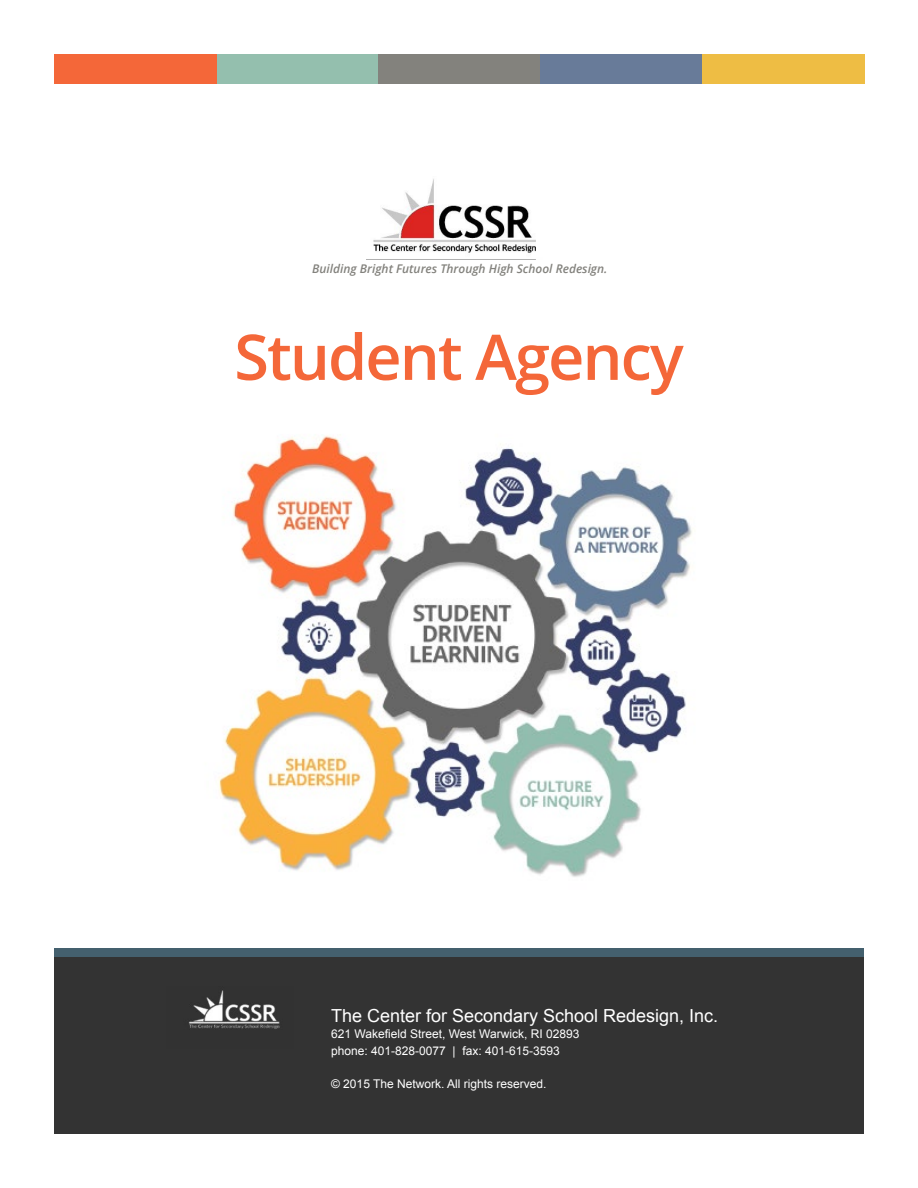
<style>
.page{position:relative;width:918px;height:1188px;background:#fff}
.page>*{position:absolute;margin:0;border:0;box-sizing:border-box;transform-origin:0 0}
.t1{font:600 63px "Open Sans";letter-spacing:-.03em;color:#f46739}
.t2{font:18px "Arial";color:#fff}
.t3{font:12px/16.5px "Arial";color:#fff}
.t4{font:italic 600 12px "Open Sans";color:#83827d}
</style>
<div class="page">
<img style="left:373px;top:179px;width:163px;height:74px">
<div style="left:54px;top:957px;width:810px;height:177px;background:#333"></div>
<img style="left:189px;top:990px;width:91px;height:39px">
<div style="left:54px;top:948px;width:810px;height:9px;background:#44606e"></div>
<div style="left:55px;top:54px;width:162px;height:29px;background:#f46739"></div>
<div style="left:217px;top:54px;width:162px;height:29px;background:#94bfae"></div>
<div style="left:378px;top:54px;width:163px;height:29px;background:#83827d"></div>
<div style="left:541px;top:54px;width:162px;height:29px;background:#687b99"></div>
<div style="left:703px;top:54px;width:162px;height:29px;background:#eebd44"></div>
<img style="left:218px;top:435px;width:474px;height:442px">
<p class="t4" style="left:312px;top:261px;width:297px">Building Bright Futures Through High School Redesign.</p>
<h1 class="t1" style="left:234px;top:314px;width:451px">Student Agency</h1>
<h2 class="t2" style="left:331px;top:1004px;width:389px">The Center for Secondary School Redesign, Inc.</h2>
<p class="t3" style="left:331px;top:1026px;width:250px">621 Wakefield Street, West Warwick, RI 02893 phone: 401-828-0077 | fax: 401-615-3593</p>
<p class="t3" style="left:331px;top:1075px;width:217px">© 2015 The Network. All rights reserved.</p>
</div>
